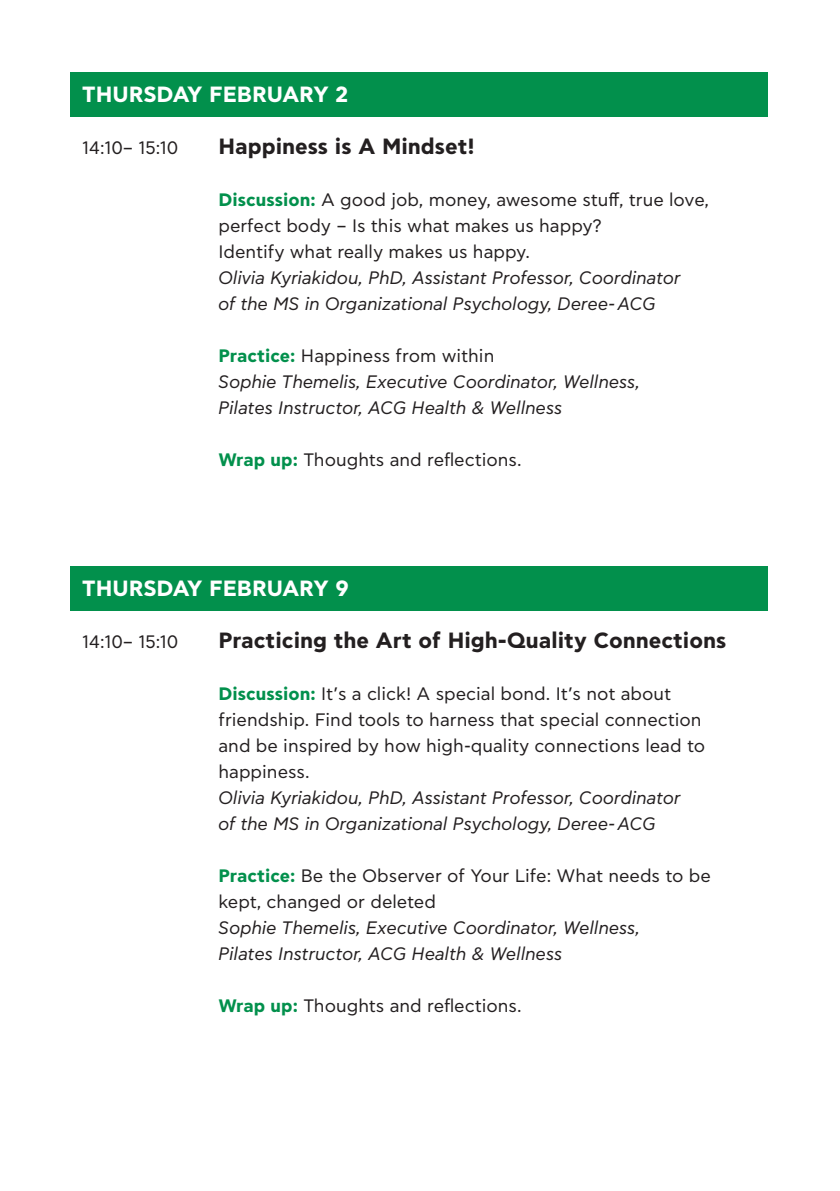
<style>
.page{position:relative;width:840px;height:1191px;background:#fff}
.page>*{position:absolute;margin:0;border:0;box-sizing:border-box;transform-origin:0 0}
.t1{font:700 22px "CF Asty Std";color:#231f20}
.t2{font:700 22px "CF Asty Std";color:#fff}
.t3{font:18px/26px "CF Asty Std";color:#231f20}
.t4{font:italic 18px "CF Asty Std";color:#231f20}
.s1{font-weight:700;color:#02904c}
</style>
<div class="page">
<div style="left:71px;top:566px;width:696px;height:44px;background:#02904c"></div>
<div style="left:71px;top:72px;width:696px;height:44px;background:#02904c"></div>
<p class="t2" style="left:82px;top:81px;width:267px">THURSDAY FEBRUARY 2</p>
<p class="t3" style="left:82px;top:135px;width:98px">14:10– 15:10</p>
<p class="t1" style="left:218px;top:133px;width:258px">Happiness is A Mindset!</p>
<p class="t3" style="left:218px;top:187px;width:492px"><span class="s1">Discussion:</span> A good job, money, awesome stuff, true love,</p>
<p class="t3" style="left:218px;top:213px;width:384px">perfect body – Is this what makes us happy?</p>
<p class="t3" style="left:218px;top:239px;width:313px">Identify what really makes us happy.</p>
<p class="t4" style="left:218px;top:267px;width:463px">Olivia Kyriakidou, PhD, Assistant Professor, Coordinator</p>
<p class="t4" style="left:218px;top:293px;width:439px">of the MS in Organizational Psychology, Deree-ACG</p>
<p class="t3" style="left:218px;top:343px;width:277px"><span class="s1">Practice:</span> Happiness from within</p>
<p class="t4" style="left:218px;top:371px;width:422px">Sophie Themelis, Executive Coordinator, Wellness,</p>
<p class="t4" style="left:218px;top:397px;width:345px">Pilates Instructor, ACG Health &amp; Wellness</p>
<p class="t3" style="left:218px;top:447px;width:304px"><span class="s1">Wrap up:</span> Thoughts and reflections.</p>
<p class="t2" style="left:82px;top:575px;width:268px">THURSDAY FEBRUARY 9</p>
<p class="t3" style="left:82px;top:629px;width:98px">14:10– 15:10</p>
<p class="t1" style="left:218px;top:627px;width:509px">Practicing the Art of High-Quality Connections</p>
<p class="t3" style="left:218px;top:681px;width:484px"><span class="s1">Discussion:</span> It’s a click! A special bond. It’s not about friendship. Find tools to harness that special connection</p>
<p class="t3" style="left:218px;top:733px;width:488px">and be inspired by how high-quality connections lead to happiness.</p>
<p class="t4" style="left:218px;top:787px;width:463px">Olivia Kyriakidou, PhD, Assistant Professor, Coordinator</p>
<p class="t4" style="left:218px;top:813px;width:439px">of the MS in Organizational Psychology, Deree-ACG</p>
<p class="t3" style="left:218px;top:863px;width:493px"><span class="s1">Practice:</span> Be the Observer of Your Life: What needs to be kept, changed or deleted</p>
<p class="t4" style="left:218px;top:917px;width:422px">Sophie Themelis, Executive Coordinator, Wellness,</p>
<p class="t4" style="left:218px;top:943px;width:345px">Pilates Instructor, ACG Health &amp; Wellness</p>
<p class="t3" style="left:218px;top:993px;width:304px"><span class="s1">Wrap up:</span> Thoughts and reflections.</p>
</div>
